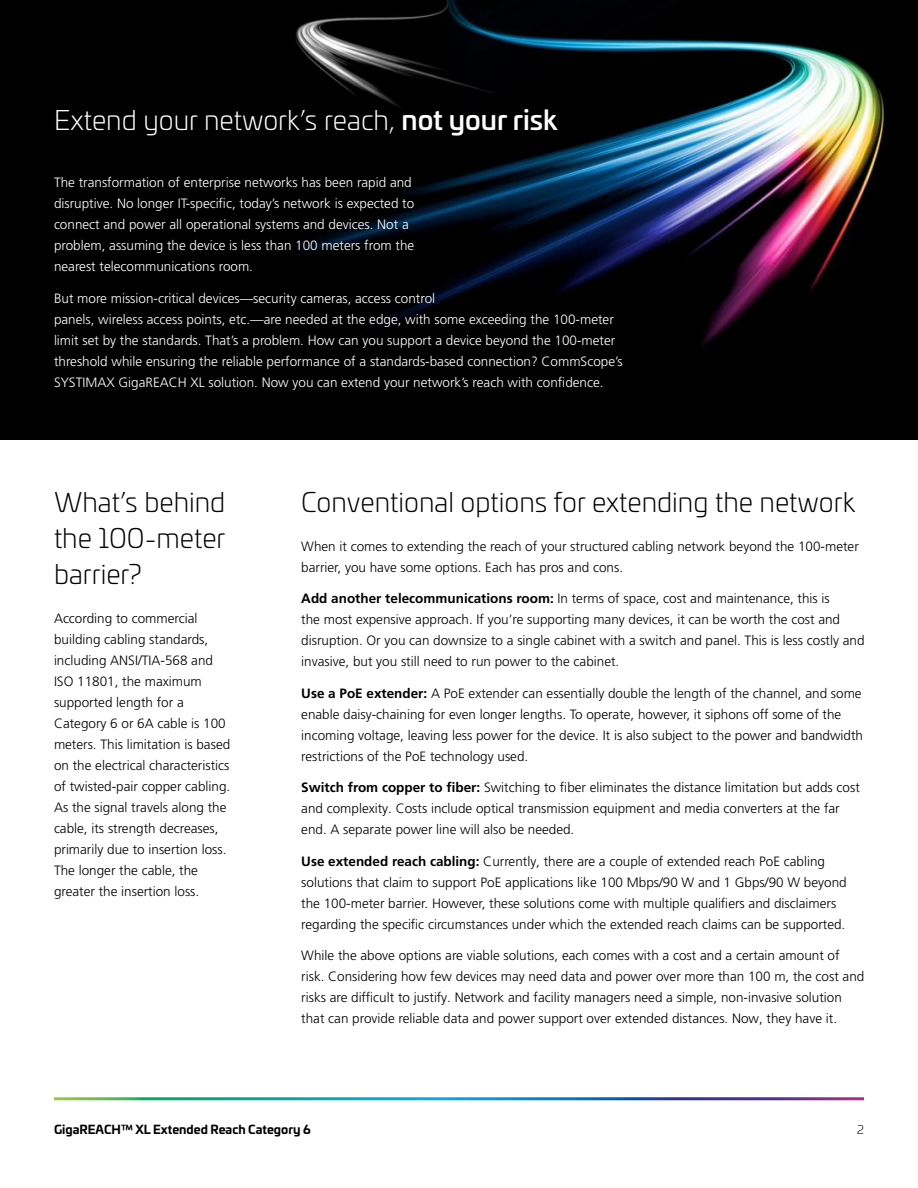
<style>
.page{position:relative;width:918px;height:1188px;background:#fff}
.page>*{position:absolute;margin:0;border:0;box-sizing:border-box;transform-origin:0 0}
.CS_Headline_level_1-Black{font:300 27px/36px "Univia Pro";color:#000;text-align:justify}
.CS_Headline_level_1-Black-2{font:300 27px "Univia Pro";color:#fff}
.CS_Body_text_9pt{font:300 13.5px/21px "Frutiger LT Pro";color:#000}
.CS_Body_text_9pt-2{font:300 13.5px/21px "Frutiger LT Pro";color:#fff}
.t1{font:700 12px "Univia Pro";color:#000}
.t2{font:300 12px "Univia Pro";color:#000}
.s1{font-weight:500}
.s2{font-weight:700}
</style>
<div class="page">
<div style="left:0;top:0;width:918px;height:440px;background:#000"></div>
<img style="left:295px;top:0;width:594px;height:346px">
<p class="CS_Headline_level_1-Black-2" style="left:54px;top:101px;width:505px">Extend your network’s reach, <span class="s1">not your risk</span></p>
<p class="CS_Body_text_9pt-2" style="left:54px;top:172px;width:362px">The transformation of enterprise networks has been rapid and disruptive. No longer IT-specific, today’s network is expected to connect and power all operational systems and devices. Not a problem, assuming the device is less than 100 meters from the nearest telecommunications room.</p>
<p class="CS_Body_text_9pt-2" style="left:54px;top:288px;width:570px">But more mission-critical devices—security cameras, access control<br>panels, wireless access points, etc.—are needed at the edge, with some exceeding the 100-meter limit set by the standards. That’s a problem. How can you support a device beyond the 100-meter threshold while ensuring the reliable performance of a standards-based connection? CommScope’s SYSTIMAX GigaREACH XL solution. Now you can extend your network’s reach with confidence.</p>
<p class="CS_Headline_level_1-Black" style="left:54px;top:483px;width:173px">What’s behind the 100-meter barrier?</p>
<p class="CS_Body_text_9pt" style="left:54px;top:608px;width:178px">According to commercial building cabling standards, including ANSI/TIA-568 and<br>ISO 11801, the maximum supported length for a<br>Category 6 or 6A cable is 100 meters. This limitation is based on the electrical characteristics of twisted-pair copper cabling.<br>As the signal travels along the cable, its strength decreases, primarily due to insertion loss.<br>The longer the cable, the greater the insertion loss.</p>
<p class="CS_Headline_level_1-Black" style="left:301px;top:483px;width:556px">Conventional options for extending the network</p>
<p class="CS_Body_text_9pt" style="left:301px;top:536px;width:559px">When it comes to extending the reach of your structured cabling network beyond the 100-meter barrier, you have some options. Each has pros and cons.</p>
<p class="CS_Body_text_9pt" style="left:301px;top:588px;width:565px"><span class="s2">Add another telecommunications room:</span> In terms of space, cost and maintenance, this is<br>the most expensive approach. If you’re supporting many devices, it can be worth the cost and disruption. Or you can downsize to a single cabinet with a switch and panel. This is less costly and invasive, but you still need to run power to the cabinet.</p>
<p class="CS_Body_text_9pt" style="left:301px;top:683px;width:563px"><span class="s2">Use a PoE extender:</span> A PoE extender can essentially double the length of the channel, and some enable daisy-chaining for even longer lengths. To operate, however, it siphons off some of the incoming voltage, leaving less power for the device. It is also subject to the power and bandwidth restrictions of the PoE technology used.</p>
<p class="CS_Body_text_9pt" style="left:301px;top:777px;width:560px"><span class="s2">Switch from copper to fiber:</span> Switching to fiber eliminates the distance limitation but adds cost and complexity. Costs include optical transmission equipment and media converters at the far end. A separate power line will also be needed.</p>
<p class="CS_Body_text_9pt" style="left:301px;top:851px;width:547px"><span class="s2">Use extended reach cabling:</span> Currently, there are a couple of extended reach PoE cabling solutions that claim to support PoE applications like 100 Mbps/90 W and 1 Gbps/90 W beyond the 100-meter barrier. However, these solutions come with multiple qualifiers and disclaimers regarding the specific circumstances under which the extended reach claims can be supported.</p>
<p class="CS_Body_text_9pt" style="left:301px;top:945px;width:565px">While the above options are viable solutions, each comes with a cost and a certain amount of risk. Considering how few devices may need data and power over more than 100 m, the cost and risks are difficult to justify. Network and facility managers need a simple, non-invasive solution that can provide reliable data and power support over extended distances. Now, they have it.</p>
<p class="t1" style="left:54px;top:1120px;width:258px">GigaREACH™ XL Extended Reach Category 6</p>
<p class="t2" style="left:857px;top:1121px;width:8px">2</p>
</div>
